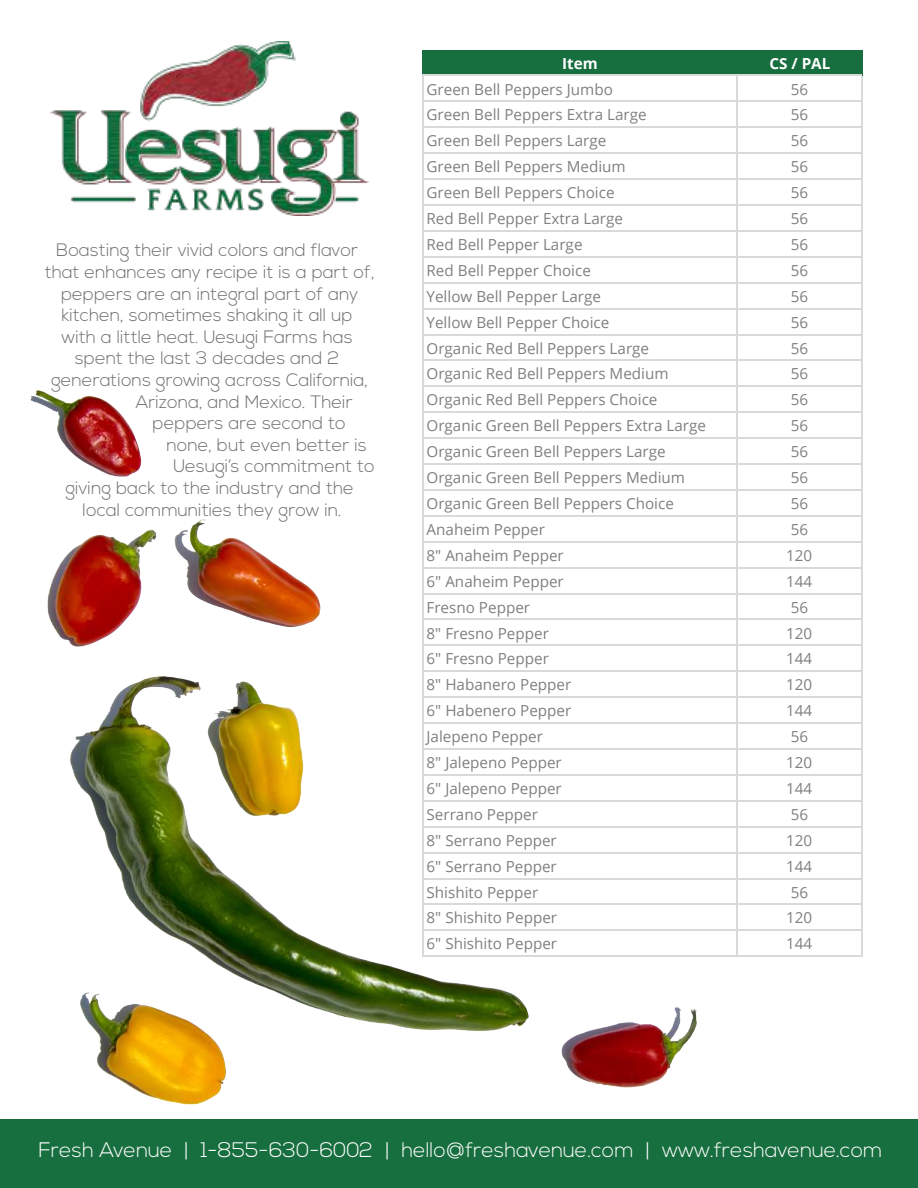
<style>
.page{position:relative;width:918px;height:1188px;background:#fff}
.page>*{position:absolute;margin:0;border:0;box-sizing:border-box;transform-origin:0 0}
.t1{font:300 21px "Nexa";color:#fff}
.t2{font:300 18px "Nexa";color:#6e6e6e}
.t3{font:15.3px/26px "Open Sans";color:#808080}
.t4{font:700 15.3px "Open Sans";color:#fff}
</style>
<div class="page">
<div style="left:422px;top:50px;width:440px;height:26px;background:#176e3f"></div>
<hr style="left:422px;top:75px;width:2px;height:882px;background:#d9d9d9">
<hr style="left:736px;top:76px;width:1px;height:881px;background:#d9d9d9">
<hr style="left:861px;top:76px;width:1px;height:881px;background:#d9d9d9">
<hr style="left:424px;top:75px;width:438px;height:1px;background:#d9d9d9">
<hr style="left:424px;top:101px;width:438px;height:1px;background:#d9d9d9">
<hr style="left:424px;top:127px;width:438px;height:1px;background:#d9d9d9">
<hr style="left:424px;top:152px;width:438px;height:2px;background:#d9d9d9">
<hr style="left:424px;top:178px;width:438px;height:2px;background:#d9d9d9">
<hr style="left:424px;top:204px;width:438px;height:2px;background:#d9d9d9">
<hr style="left:424px;top:230px;width:438px;height:2px;background:#d9d9d9">
<hr style="left:424px;top:256px;width:438px;height:2px;background:#d9d9d9">
<hr style="left:424px;top:282px;width:438px;height:2px;background:#d9d9d9">
<hr style="left:424px;top:308px;width:438px;height:1px;background:#d9d9d9">
<hr style="left:424px;top:334px;width:438px;height:1px;background:#d9d9d9">
<hr style="left:424px;top:360px;width:438px;height:1px;background:#d9d9d9">
<hr style="left:424px;top:386px;width:438px;height:1px;background:#d9d9d9">
<hr style="left:424px;top:411px;width:438px;height:2px;background:#d9d9d9">
<hr style="left:424px;top:437px;width:438px;height:2px;background:#d9d9d9">
<hr style="left:424px;top:463px;width:438px;height:2px;background:#d9d9d9">
<hr style="left:424px;top:489px;width:438px;height:2px;background:#d9d9d9">
<hr style="left:424px;top:515px;width:438px;height:2px;background:#d9d9d9">
<hr style="left:424px;top:541px;width:438px;height:2px;background:#d9d9d9">
<hr style="left:424px;top:567px;width:438px;height:1px;background:#d9d9d9">
<hr style="left:424px;top:593px;width:438px;height:1px;background:#d9d9d9">
<hr style="left:424px;top:619px;width:438px;height:1px;background:#d9d9d9">
<hr style="left:424px;top:645px;width:438px;height:1px;background:#d9d9d9">
<hr style="left:424px;top:671px;width:438px;height:1px;background:#d9d9d9">
<hr style="left:424px;top:696px;width:438px;height:2px;background:#d9d9d9">
<hr style="left:424px;top:722px;width:438px;height:2px;background:#d9d9d9">
<hr style="left:424px;top:748px;width:438px;height:2px;background:#d9d9d9">
<hr style="left:424px;top:774px;width:438px;height:2px;background:#d9d9d9">
<hr style="left:424px;top:800px;width:438px;height:2px;background:#d9d9d9">
<hr style="left:424px;top:826px;width:438px;height:2px;background:#d9d9d9">
<hr style="left:424px;top:852px;width:438px;height:1px;background:#d9d9d9">
<hr style="left:424px;top:878px;width:438px;height:1px;background:#d9d9d9">
<hr style="left:424px;top:904px;width:438px;height:1px;background:#d9d9d9">
<hr style="left:424px;top:930px;width:438px;height:1px;background:#d9d9d9">
<hr style="left:424px;top:956px;width:438px;height:1px;background:#d9d9d9">
<img style="left:51px;top:41px;width:318px;height:174px">
<div style="left:0;top:1119px;width:918px;height:69px;background:#176e3f"></div>
<img style="left:31px;top:390px;width:666px;height:715px">
<p class="t2" style="left:56px;top:240px;width:303px">Boasting their vivid colors and flavor</p>
<p class="t2" style="left:45px;top:261px;width:331px">that enhances any recipe it is a part of,</p>
<p class="t2" style="left:61px;top:283px;width:299px">peppers are an integral part of any</p>
<p class="t2" style="left:62px;top:305px;width:293px">kitchen, sometimes shaking it all up</p>
<p class="t2" style="left:62px;top:326px;width:293px">with a little heat. Uesugi Farms has</p>
<p class="t2" style="left:75px;top:348px;width:266px">spent the last 3 decades and 2</p>
<p class="t2" style="left:51px;top:369px;width:318px">generations growing across California,</p>
<p class="t2" style="left:136px;top:391px;width:218px">Arizona, and Mexico. Their</p>
<p class="t2" style="left:153px;top:413px;width:195px">peppers are second to</p>
<p class="t2" style="left:166px;top:434px;width:202px">none, but even better is</p>
<p class="t2" style="left:173px;top:456px;width:203px">Uesugi’s commitment to</p>
<p class="t2" style="left:65px;top:477px;width:290px">giving back to the industry and the</p>
<p class="t2" style="left:83px;top:499px;width:260px">local communities they grow in.</p>
<p class="t4" style="left:562px;top:52px;width:37px">Item</p>
<p class="t4" style="left:769px;top:52px;width:63px">CS / PAL</p>
<p class="t3" style="left:427px;top:76px;width:244px">Green Bell Peppers Jumbo<br>Green Bell Peppers Extra Large<br>Green Bell Peppers Large<br>Green Bell Peppers Medium<br>Green Bell Peppers Choice<br>Red Bell Pepper Extra Large<br>Red Bell Pepper Large<br>Red Bell Pepper Choice<br>Yellow Bell Pepper Large<br>Yellow Bell Pepper Choice<br>Organic Red Bell Peppers Large<br>Organic Red Bell Peppers Medium</p>
<p class="t3" style="left:427px;top:412px;width:281px">Organic Green Bell Peppers Extra Large</p>
<p class="t3" style="left:791px;top:76px;width:19px;text-align:justify">56<br>56<br>56<br>56<br>56<br>56<br>56<br>56<br>56<br>56<br>56</p>
<p class="t3" style="left:791px;top:361px;width:19px">56<br>56</p>
<p class="t3" style="left:427px;top:386px;width:232px">Organic Red Bell Peppers Choice</p>
<p class="t3" style="left:427px;top:438px;width:260px">Organic Green Bell Peppers Large<br>Organic Green Bell Peppers Medium<br>Organic Green Bell Peppers Choice<br>Anaheim Pepper</p>
<p class="t3" style="left:791px;top:412px;width:19px">56</p>
<p class="t3" style="left:786px;top:438px;width:28px">56<br>56<br>56<br>56<br>120<br>144<br>56<br>120<br>144<br>120<br>144<br>56<br>120<br>144<br>56<br>120<br>144<br>56<br>120<br>144</p>
<p class="t3" style="left:427px;top:542px;width:139px">8" Anaheim Pepper</p>
<p class="t3" style="left:427px;top:594px;width:105px">Fresno Pepper</p>
<p class="t3" style="left:427px;top:568px;width:139px">6" Anaheim Pepper</p>
<p class="t3" style="left:427px;top:620px;width:124px">8" Fresno Pepper<br>6" Fresno Pepper</p>
<p class="t3" style="left:427px;top:671px;width:146px">8" Habanero Pepper<br>6" Habenero Pepper<br>Jalepeno Pepper<br>8" Jalepeno Pepper<br>6" Jalepeno Pepper<br>Serrano Pepper<br>8" Serrano Pepper<br>6" Serrano Pepper<br>Shishito Pepper<br>8" Shishito Pepper<br>6" Shishito Pepper</p>
<h1 class="t1" style="left:38px;top:1137px;width:846px">Fresh Avenue | 1-855-630-6002 | hello@freshavenue.com | www.freshavenue.com</h1>
</div>
